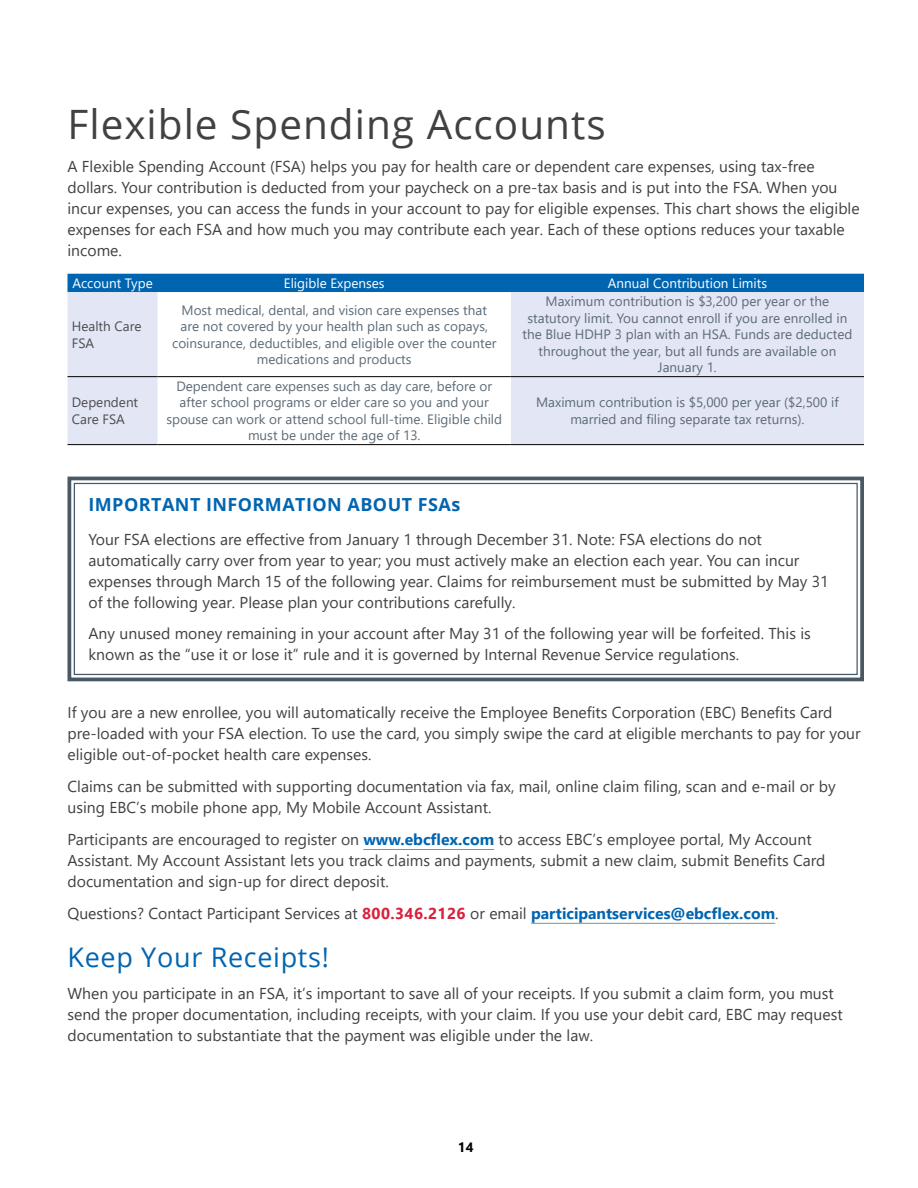
<style>
.page{position:relative;width:918px;height:1188px;background:#fff}
.page>*{position:absolute;margin:0;border:0;box-sizing:border-box;transform-origin:0 0}
.t1{font:40.5px "Open Sans";letter-spacing:.025em;color:#414042}
.t2{font:27px "Open Sans";letter-spacing:.025em;color:#0065b1}
.t3{font:700 18px "Open Sans";letter-spacing:.025em;color:#0065b1}
.t4{font:15.75px/21px "Segoe UI";color:#414042}
.t5{font:13.5px/16.5px "Segoe UI";color:#5c6b77;text-align:center}
.t6{font:13.5px "Segoe UI";color:#fff}
.t7{font:13.5px/16.5px "Segoe UI";color:#4d4d4f}
.t8{font:700 13.5px "Segoe UI";color:#000}
.s1{font-weight:700;color:#0065b1}
.s2{font-weight:700;color:#d9203d}
</style>
<div class="page">
<hr style="left:363px;top:849px;width:131px;height:1px;background:#828e98">
<hr style="left:531px;top:923px;width:244px;height:1px;background:#828e98">
<div style="left:68px;top:274px;width:796px;height:18px;background:#0065b1"></div>
<div style="left:68px;top:292px;width:796px;height:152px;background:#e3e6f4"></div>
<svg style="left:158px;top:292px;width:353px;height:152px"></svg>
<hr style="left:68px;top:444px;width:90px;height:1px;background:#000">
<hr style="left:158px;top:444px;width:353px;height:1px;background:#000">
<hr style="left:511px;top:444px;width:353px;height:1px;background:#000">
<hr style="left:68px;top:376px;width:90px;height:1px;background:#000">
<hr style="left:158px;top:376px;width:353px;height:1px;background:#000">
<hr style="left:511px;top:376px;width:353px;height:1px;background:#000">
<svg style="left:67px;top:476px;width:797px;height:206px"></svg>
<div style="left:74px;top:483px;width:784px;height:192px;border:1px solid #485865"></div>
<h1 class="t1" style="left:68px;top:97px;width:540px">Flexible Spending Accounts</h1>
<p class="t4" style="left:68px;top:155px;width:794px">A Flexible Spending Account (FSA) helps you pay for health care or dependent care expenses, using tax-free dollars. Your contribution is deducted from your paycheck on a pre-tax basis and is put into the FSA. When you incur expenses, you can access the funds in your account to pay for eligible expenses. This chart shows the eligible expenses for each FSA and how much you may contribute each year. Each of these options reduces your taxable income.</p>
<p class="t6" style="left:72px;top:270px;width:82px">Account Type</p>
<p class="t6" style="left:284px;top:270px;width:102px">Eligible Expenses</p>
<p class="t6" style="left:608px;top:270px;width:161px">Annual Contribution Limits</p>
<p class="t7" style="left:72px;top:317px;width:71px">Health Care<br>FSA</p>
<p class="t5" style="left:172px;top:300px;width:326px">Most medical, dental, and vision care expenses that are not covered by your health plan such as copays, coinsurance, deductibles, and eligible over the counter medications and products</p>
<p class="t5" style="left:522px;top:292px;width:331px">Maximum contribution is $3,200 per year or the statutory limit. You cannot enroll if you are enrolled in the Blue HDHP 3 plan with an HSA. Funds are deducted throughout the year, but all funds are available on January 1.</p>
<p class="t7" style="left:72px;top:393px;width:68px">Dependent<br>Care FSA</p>
<p class="t5" style="left:166px;top:377px;width:337px">Dependent care expenses such as day care, before or after school programs or elder care so you and your spouse can work or attend school full-time. Eligible child must be under the age of 13.</p>
<p class="t5" style="left:536px;top:393px;width:304px">Maximum contribution is $5,000 per year ($2,500 if married and filing separate tax returns).</p>
<p class="t3" style="left:88px;top:492px;width:373px">IMPORTANT INFORMATION ABOUT FSAs</p>
<p class="t4" style="left:88px;top:527px;width:742px">Your FSA elections are effective from January 1 through December 31. Note: FSA elections do not automatically carry over from year to year; you must actively make an election each year. You can incur expenses through March 15 of the following year. Claims for reimbursement must be submitted by May 31 of the following year. Please plan your contributions carefully.</p>
<p class="t4" style="left:88px;top:622px;width:724px">Any unused money remaining in your account after May 31 of the following year will be forfeited. This is known as the “use it or lose it” rule and it is governed by Internal Revenue Service regulations.</p>
<p class="t4" style="left:68px;top:701px;width:795px">If you are a new enrollee, you will automatically receive the Employee Benefits Corporation (EBC) Benefits Card pre-loaded with your FSA election. To use the card, you simply swipe the card at eligible merchants to pay for your eligible out-of-pocket health care expenses.</p>
<p class="t4" style="left:68px;top:775px;width:770px">Claims can be submitted with supporting documentation via fax, mail, online claim filing, scan and e-mail or by using EBC’s mobile phone app, My Mobile Account Assistant.</p>
<p class="t4" style="left:68px;top:827px;width:760px">Participants are encouraged to register on <span class="s1">www.ebcflex.com</span> to access EBC’s employee portal, My Account<br>Assistant. My Account Assistant lets you track claims and payments, submit a new claim, submit Benefits Card documentation and sign-up for direct deposit.</p>
<p class="t4" style="left:68px;top:901px;width:713px">Questions? Contact Participant Services at <span class="s2">800.346.2126</span> or email <span class="s1">participantservices@ebcflex.com</span>.</p>
<h2 class="t2" style="left:68px;top:939px;width:263px">Keep Your Receipts!</h2>
<p class="t4" style="left:68px;top:981px;width:777px">When you participate in an FSA, it’s important to save all of your receipts. If you submit a claim form, you must send the proper documentation, including receipts, with your claim. If you use your debit card, EBC may request documentation to substantiate that the payment was eligible under the law.</p>
<p class="t8" style="left:458px;top:1135px;width:17px">14</p>
</div>
